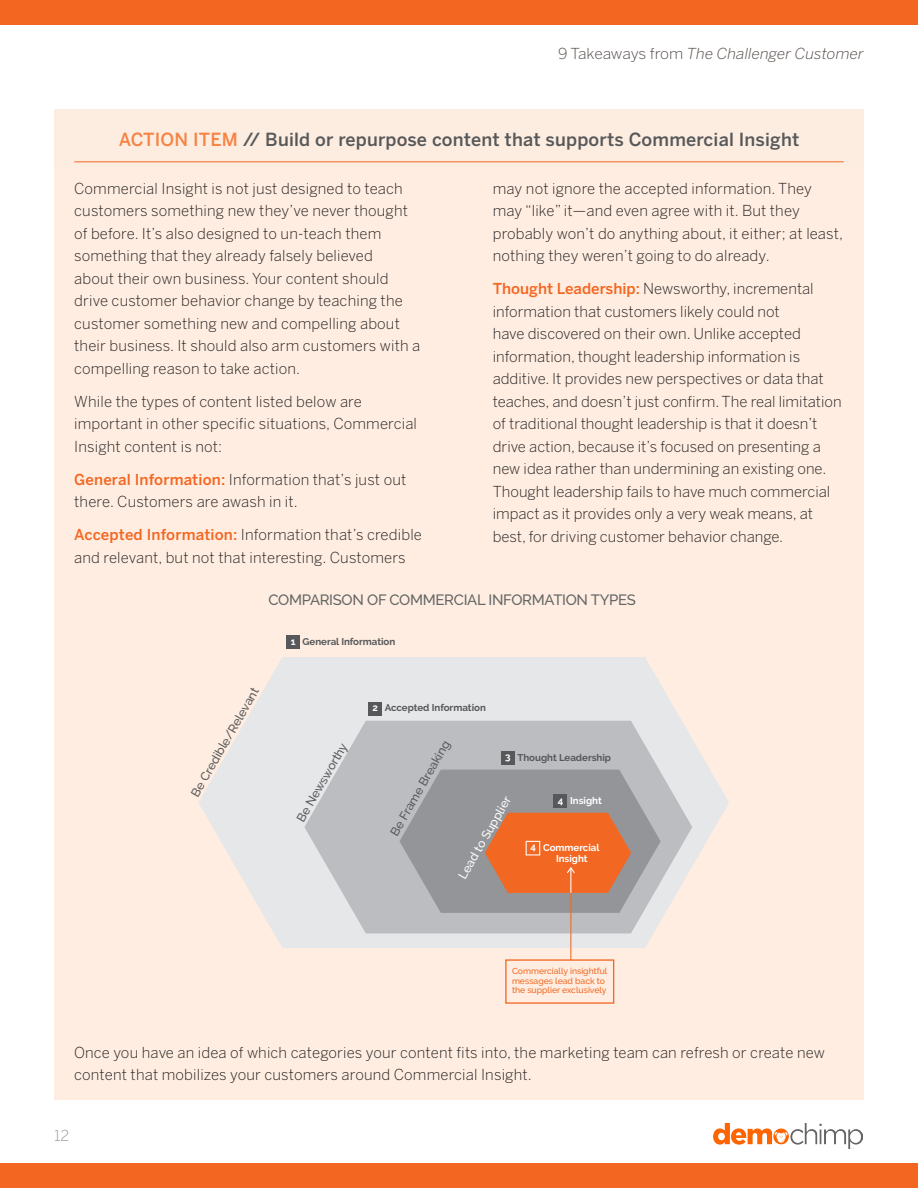
<style>
.page{position:relative;width:918px;height:1188px;background:#fff}
.page>*{position:absolute;margin:0;border:0;box-sizing:border-box;transform-origin:0 0}
.Action_Head{font:500 18px "Benton Sans";letter-spacing:.01em;color:#57585a}
.Action_body{font:300 15px/22.5px "Benton Sans";color:#231f20}
.t1{font:italic 300 15px "Benton Sans";color:#524a47;scale:1.04 1}
.t2{font:300 15px "Benton Sans";color:#939598}
.t3{font:500 14.85px "Raleway";letter-spacing:-.02em;color:#656767}
.t4{font:500 12.15px "Raleway";color:#57585a}
.t5{font:500 12.15px "Raleway";color:#fff}
.t6{font:700 9.75px "Raleway";color:#57585a}
.t7{font:700 9.75px/10.8px "Raleway";color:#fff}
.t8{font:500 8.7px/9.8px "Raleway";color:#f26823}
.s1{font-style:normal}
.s2{color:#f58445}
.s3{font-weight:500;color:#f36621}
.s4{color:#fff}
</style>
<div class="page">
<img style="left:713px;top:1123px;width:149px;height:26px">
<div style="left:0;top:0;width:918px;height:25px;background:#f36621"></div>
<div style="left:0;top:1163px;width:918px;height:25px;background:#f36621"></div>
<div style="left:54px;top:110px;width:810px;height:58px;background:#fdede0"></div>
<hr style="left:74px;top:161px;width:770px;height:1px;background:#f36621">
<div style="left:54px;top:168px;width:405px;height:229px;background:#feede0"></div>
<div style="left:54px;top:381px;width:405px;height:94px;background:#feede0"></div>
<div style="left:54px;top:459px;width:405px;height:72px;background:#feede0"></div>
<div style="left:54px;top:515px;width:405px;height:71px;background:#feede0"></div>
<div style="left:459px;top:168px;width:405px;height:117px;background:#feede0"></div>
<div style="left:459px;top:269px;width:405px;height:296px;background:#feede0"></div>
<div style="left:459px;top:539px;width:405px;height:49px;background:#feede0"></div>
<div style="left:54px;top:581px;width:810px;height:474px;background:#feede0"></div>
<div style="left:54px;top:1032px;width:810px;height:67px;background:#feede0"></div>
<svg style="left:198px;top:657px;width:531px;height:291px;fill:#e6e7e9"></svg>
<svg style="left:304px;top:721px;width:388px;height:212px;fill:#bcbdc0"></svg>
<div style="left:286px;top:636px;width:14px;height:13px;background:#57585a"></div>
<div style="left:368px;top:702px;width:14px;height:13px;background:#57585a"></div>
<div style="left:501px;top:751px;width:13px;height:14px;background:#57585a"></div>
<svg style="left:399px;top:770px;width:262px;height:143px"></svg>
<hr style="left:570px;top:893px;width:1px;height:67px;background:#f26823">
<div style="left:505px;top:959px;width:109px;height:45px;border:1px solid #f26823"></div>
<p class="t1" style="left:558px;top:45px;width:295px"><span class="s1">9 Takeaways from</span> The Challenger Customer</p>
<p class="Action_Head" style="left:119px;top:128px;width:682px"><span class="s2">ACTION ITEM</span> // Build or repurpose content that supports Commercial Insight</p>
<p class="Action_body" style="left:74px;top:177px;width:348px">Commercial Insight is not just designed to teach customers something new they’ve never thought of before. It’s also designed to un-teach them something that they already falsely believed<br>about their own business. Your content should drive customer behavior change by teaching the customer something new and compelling about their business. It should also arm customers with a compelling reason to take action.</p>
<p class="Action_body" style="left:74px;top:390px;width:344px">While the types of content listed below are important in other specific situations, Commercial<br>Insight content is not:</p>
<p class="Action_body" style="left:74px;top:468px;width:334px"><span class="s3">General Information:</span> Information that’s just out there. Customers are awash in it.</p>
<p class="Action_body" style="left:74px;top:523px;width:349px"><span class="s3">Accepted Information:</span> Information that’s credible and relevant, but not that interesting. Customers</p>
<p class="Action_body" style="left:493px;top:177px;width:352px">may not ignore the accepted information. They may “like” it—and even agree with it. But they probably won’t do anything about, it either; at least, nothing they weren’t going to do already.</p>
<p class="Action_body" style="left:493px;top:277px;width:351px"><span class="s3">Thought Leadership:</span> Newsworthy, incremental information that customers likely could not<br>have discovered on their own. Unlike accepted information, thought leadership information is additive. It provides new perspectives or data that teaches, and doesn’t just confirm. The real limitation of traditional thought leadership is that it doesn’t drive action, because it’s focused on presenting a new idea rather than undermining an existing one.<br>Thought leadership fails to have much commercial impact as it provides only a very weak means, at best, for driving customer behavior change.</p>
<p class="t3" style="left:268px;top:591px;width:369px">COMPARISON OF COMMERCIAL INFORMATION TYPES</p>
<p class="t6" style="left:291px;top:636px;width:106px"><span class="s4">1</span> General Information</p>
<p class="t4" style="left:188px;top:792px;width:125px;rotate:-60deg">Be Credible/Relevant</p>
<p class="t6" style="left:373px;top:702px;width:115px"><span class="s4">2</span> Accepted Information</p>
<p class="t4" style="left:294px;top:817px;width:91px;rotate:-60deg">Be Newsworthy</p>
<p class="t4" style="left:387px;top:831px;width:109px;rotate:-60deg">Be Frame Breaking</p>
<p class="t6" style="left:505px;top:752px;width:107px"><span class="s4">3</span> Thought Leadership</p>
<p class="t7" style="left:558px;top:795px;width:46px">4 Insight</p>
<p class="t7" style="left:556px;top:842px;width:45px;text-indent:-25px">4 Commercial<br>Insight</p>
<p class="t5" style="left:455px;top:874px;width:95px;rotate:-60deg">Lead to Supplier</p>
<p class="t8" style="left:512px;top:966px;width:97px">Commercially insightful messages lead back to the supplier exclusively</p>
<p class="Action_body" style="left:74px;top:1041px;width:752px">Once you have an idea of which categories your content fits into, the marketing team can refresh or create new content that mobilizes your customers around Commercial Insight.</p>
<p class="t2" style="left:54px;top:1126px;width:17px">12</p>
</div>
